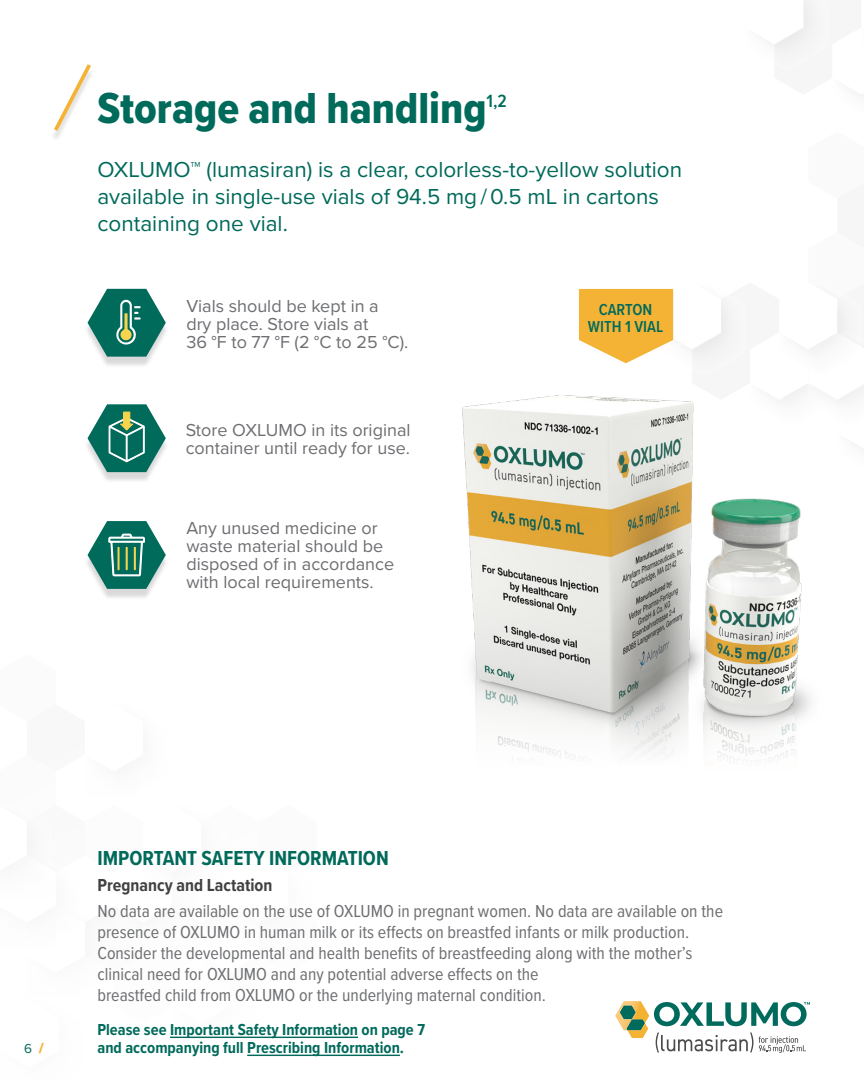
<style>
.page{position:relative;width:864px;height:1080px;background:#fff}
.page>*{position:absolute;margin:0;border:0;box-sizing:border-box;transform-origin:0 0}
.t1{font:45px "Proxima Nova Cond Extrabld";color:#006a5b}
.t2{font:22.5px/27px "Proxima Nova";color:#006a5b}
.t3{font:700 21px "Proxima Nova Cond";color:#006a5b}
.t4{font:600 18.3px "Proxima Nova Cond";color:#006a5b}
.t5{font:18px/21px "Proxima Nova Cond";color:#6d6e71}
.t6{font:18px/18px "Proxima Nova";color:#6d6e71}
.t7{font:700 18px "Proxima Nova Cond";color:#414042}
.t8{font:700 16.5px/18px "Proxima Nova Cond";color:#006a5b}
.t9{font:600 16.5px/16.5px "Proxima Nova Cond";color:#006a5b;text-align:center}
.t10{font:13.5px "Proxima Nova";color:#006a5b}
.s1{font-weight:900;font-size:14.85px;color:#f5b335}
</style>
<div class="page">
<svg style="left:774px;top:0;width:90px;height:96px"></svg>
<svg style="left:54px;top:64px;width:37px;height:71px"></svg>
<svg style="left:654px;top:1002px;width:156px;height:24px"></svg>
<img style="left:615px;top:1001px;width:34px;height:28px">
<svg style="left:620px;top:1005px;width:28px;height:33px"></svg>
<svg style="left:656px;top:1032px;width:97px;height:21px"></svg>
<svg style="left:759px;top:1036px;width:47px;height:17px"></svg>
<svg style="left:88px;top:521px;width:78px;height:77px"></svg>
<div style="left:134px;top:547px;width:2px;height:23px;border:1px solid #f6d44d"></div>
<div style="left:84px;top:292px;width:85px;height:76px;background:#000;opacity:.15"></div>
<svg style="left:88px;top:289px;width:78px;height:68px"></svg>
<div style="left:84px;top:407px;width:85px;height:76px;background:#000;opacity:.15"></div>
<svg style="left:88px;top:404px;width:78px;height:68px"></svg>
<hr style="left:170px;top:1037px;width:188px;height:1px;background:#006a5b">
<hr style="left:247px;top:1055px;width:153px;height:1px;background:#006a5b">
<img style="left:462px;top:395px;width:349px;height:366px">
<svg style="left:579px;top:288px;width:285px;height:187px"></svg>
<h1 class="t1" style="left:97px;top:75px;width:391px">Storage and handling</h1>
<p class="t4" style="left:487px;top:87px;width:22px">1,2</p>
<p class="t2" style="left:97px;top:155px;width:586px">OXLUMO™ (lumasiran) is a clear, colorless-to-yellow solution available in single-use vials of 94.5 mg / 0.5 mL in cartons containing one vial.</p>
<p class="t6" style="left:186px;top:296px;width:224px">Vials should be kept in a dry place. Store vials at<br>36 °F to 77 °F (2 °C to 25 °C).</p>
<p class="t6" style="left:186px;top:421px;width:226px">Store OXLUMO in its original container until ready for use.</p>
<p class="t6" style="left:186px;top:518px;width:209px">Any unused medicine or waste material should be disposed of in accordance with local requirements.</p>
<p class="t9" style="left:588px;top:301px;width:77px">CARTON<br>WITH 1 VIAL</p>
<p class="t10" style="left:24px;top:1038px;width:22px">6 <span class="s1">/</span></p>
<p class="t3" style="left:97px;top:842px;width:293px">IMPORTANT SAFETY INFORMATION</p>
<p class="t7" style="left:97px;top:872px;width:176px">Pregnancy and Lactation</p>
<p class="t5" style="left:97px;top:900px;width:627px">No data are available on the use of OXLUMO in pregnant women. No data are available on the presence of OXLUMO in human milk or its effects on breastfed infants or milk production.<br>Consider the developmental and health benefits of breastfeeding along with the mother’s clinical need for OXLUMO and any potential adverse effects on the<br>breastfed child from OXLUMO or the underlying maternal condition.</p>
<p class="t8" style="left:97px;top:1020px;width:329px">Please see Important Safety Information on page 7 and accompanying full Prescribing Information.</p>
</div>
